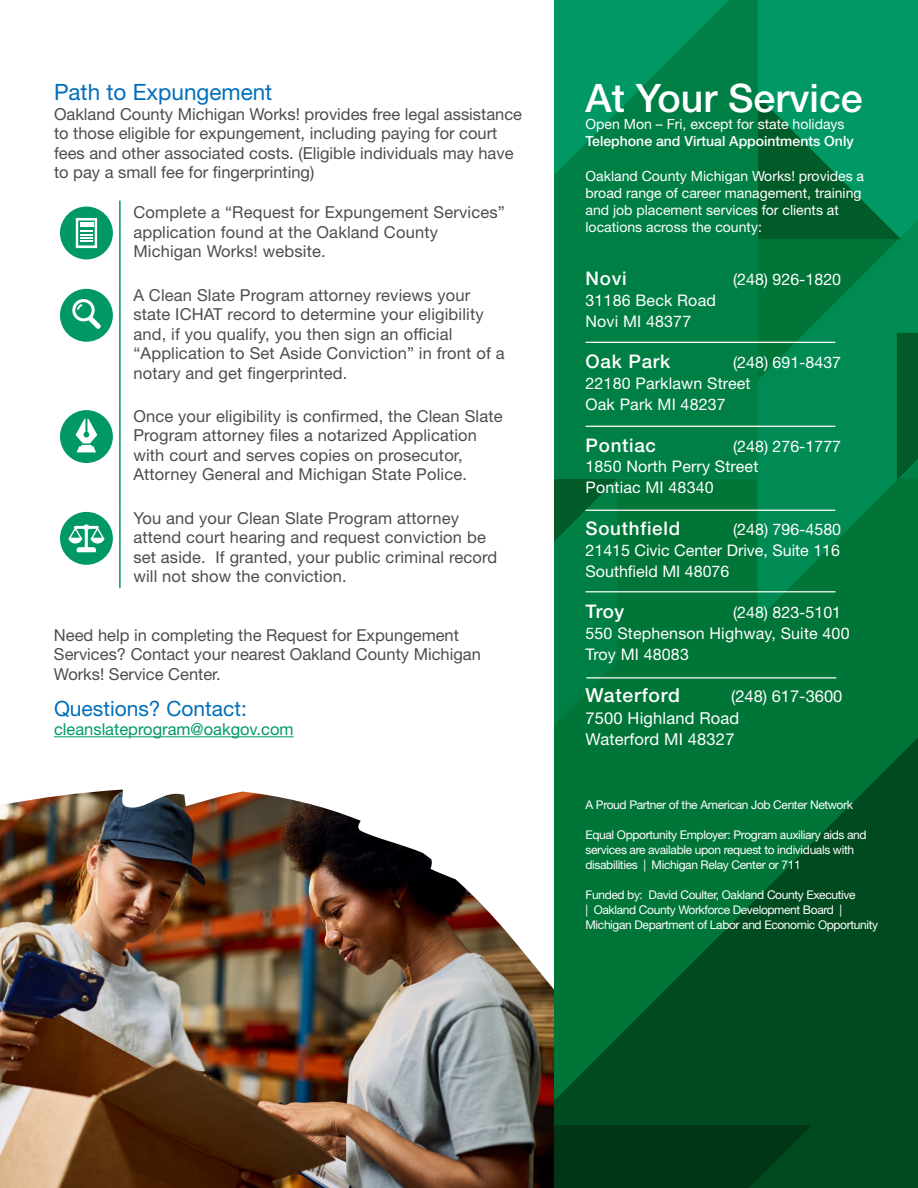
<style>
.page{position:relative;width:918px;height:1188px;background:#fff}
.page>*{position:absolute;margin:0;border:0;box-sizing:border-box;transform-origin:0 0}
.t1{font:500 39.3px "Helvetica Neue LT Std";color:#fff}
.t2{font:22.5px "Helvetica Neue LT Std";color:#006fba}
.t3{font:21px "Helvetica Neue LT Std";color:#006fba}
.t4{font:500 19.35px "Helvetica Neue LT Std";letter-spacing:.04em;color:#fff}
.t5{font:500 18.75px "Helvetica Neue LT Std";letter-spacing:.04em;color:#fff}
.t6{font:16.5px/19.5px "Helvetica Neue LT Std";letter-spacing:.01em;color:#4d4d4f}
.t7{font:16.5px/21.5px "Helvetica Neue LT Std";letter-spacing:.01em;color:#fff}
.t8{font:16.5px "Helvetica Neue LT Std";color:#096}
.t9{font:16.05px/20.9px "Helvetica Neue LT Std";letter-spacing:.01em;color:#fff}
.t10{font:14.1px/17.1px "Helvetica Neue LT Std";color:#fff}
.t11{font:500 14.1px "Helvetica Neue LT Std";color:#fff}
.t12{font:12px/15px "Helvetica Neue LT Std";letter-spacing:-.03em;color:#fff}
</style>
<div class="page">
<img style="left:0;top:790px;width:555px;height:398px">
<div style="left:812px;top:1125px;width:106px;height:63px;background:#004a20"></div>
<svg style="left:555px;top:479px;width:363px;height:646px;fill:#007538"></svg>
<svg style="left:758px;top:480px;width:160px;height:140px;fill:#007538"></svg>
<svg style="left:555px;top:1125px;width:257px;height:63px"></svg>
<svg style="left:555px;top:479px;width:62px;height:550px"></svg>
<svg style="left:756px;top:0;width:162px;height:480px"></svg>
<svg style="left:555px;top:0;width:203px;height:479px;fill:#007f45"></svg>
<hr style="left:54px;top:736px;width:240px;height:1px;background:#096">
<hr style="left:119px;top:201px;width:2px;height:82px;background:#096">
<hr style="left:119px;top:283px;width:2px;height:121px;background:#096">
<hr style="left:119px;top:404px;width:2px;height:102px;background:#096">
<hr style="left:119px;top:506px;width:2px;height:82px;background:#096">
<div style="left:60px;top:207px;width:53px;height:52px;background:#096;border-radius:50%"></div>
<svg style="left:76px;top:218px;width:21px;height:30px"></svg>
<div style="left:60px;top:289px;width:53px;height:53px;background:#096;border-radius:50%"></div>
<svg style="left:72px;top:299px;width:29px;height:30px"></svg>
<div style="left:60px;top:410px;width:53px;height:53px;background:#096;border-radius:50%"></div>
<svg style="left:76px;top:419px;width:21px;height:33px"></svg>
<div style="left:60px;top:512px;width:53px;height:53px;background:#096;border-radius:50%"></div>
<svg style="left:68px;top:524px;width:36px;height:28px"></svg>
<hr style="left:586px;top:342px;width:249px;height:1px;background:#fff">
<hr style="left:586px;top:426px;width:249px;height:1px;background:#fff">
<hr style="left:586px;top:510px;width:249px;height:1px;background:#fff">
<hr style="left:586px;top:677px;width:250px;height:1px;background:#fff">
<hr style="left:586px;top:591px;width:249px;height:1px;background:#fff">
<h2 class="t2" style="left:54px;top:79px;width:220px">Path to Expungement</h2>
<p class="t6" style="left:54px;top:104px;width:470px">Oakland County Michigan Works! provides free legal assistance to those eligible for expungement, including paying for court fees and other associated costs. (Eligible individuals may have to pay a small fee for fingerprinting)</p>
<p class="t6" style="left:133px;top:203px;width:373px">Complete a “Request for Expungement Services” application found at the Oakland County<br>Michigan Works! website.</p>
<p class="t6" style="left:133px;top:285px;width:373px">A Clean Slate Program attorney reviews your state ICHAT record to determine your eligibility and, if you qualify, you then sign an official “Application to Set Aside Conviction” in front of a notary and get fingerprinted.</p>
<p class="t6" style="left:133px;top:406px;width:371px">Once your eligibility is confirmed, the Clean Slate Program attorney files a notarized Application with court and serves copies on prosecutor, Attorney General and Michigan State Police.</p>
<p class="t6" style="left:133px;top:508px;width:365px">You and your Clean Slate Program attorney attend court hearing and request conviction be set aside. If granted, your public criminal record will not show the conviction.</p>
<p class="t6" style="left:54px;top:625px;width:428px">Need help in completing the Request for Expungement<br>Services? Contact your nearest Oakland County Michigan<br>Works! Service Center.</p>
<p class="t3" style="left:54px;top:696px;width:194px">Questions? Contact:</p>
<p class="t8" style="left:54px;top:719px;width:241px">cleanslateprogram@oakgov.com</p>
<h1 class="t1" style="left:586px;top:75px;width:279px">At Your Service</h1>
<p class="t10" style="left:586px;top:115px;width:261px">Open Mon – Fri, except for state holidays</p>
<p class="t11" style="left:586px;top:133px;width:270px">Telephone and Virtual Appointments Only</p>
<p class="t10" style="left:586px;top:167px;width:280px">Oakland County Michigan Works! provides a broad range of career management, training and job placement services for clients at locations across the county:</p>
<p class="t5" style="left:586px;top:267px;width:43px">Novi</p>
<p class="t9" style="left:733px;top:269px;width:110px">(248) 926-1820</p>
<p class="t9" style="left:586px;top:290px;width:132px">31186 Beck Road<br>Novi MI 48377</p>
<p class="t5" style="left:586px;top:350px;width:86px">Oak Park</p>
<p class="t9" style="left:586px;top:352px;width:257px;text-indent:148px">(248) 691-8437<br>22180 Parklawn Street<br>Oak Park MI 48237</p>
<p class="t5" style="left:586px;top:434px;width:72px">Pontiac</p>
<p class="t9" style="left:586px;top:435px;width:257px;text-indent:148px">(248) 276-1777<br>1850 North Perry Street<br>Pontiac MI 48340</p>
<p class="t5" style="left:586px;top:517px;width:96px">Southfield</p>
<p class="t9" style="left:586px;top:519px;width:257px;text-align:justify;text-indent:148px">(248) 796-4580<br>21415 Civic Center Drive, Suite 116<br>Southfield MI 48076</p>
<p class="t5" style="left:586px;top:600px;width:40px">Troy</p>
<p class="t9" style="left:586px;top:602px;width:266px;text-indent:148px">(248) 823-5101<br>550 Stephenson Highway, Suite 400<br>Troy MI 48083</p>
<p class="t4" style="left:586px;top:684px;width:96px">Waterford</p>
<p class="t7" style="left:586px;top:685px;width:258px;text-indent:146px">(248) 617-3600<br>7500 Highland Road<br>Waterford MI 48327</p>
<p class="t12" style="left:586px;top:797px;width:269px">A Proud Partner of the American Job Center Network</p>
<p class="t12" style="left:586px;top:827px;width:283px">Equal Opportunity Employer: Program auxiliary aids and services are available upon request to individuals with disabilities | Michigan Relay Center or 711</p>
<p class="t12" style="left:586px;top:887px;width:294px">Funded by: David Coulter, Oakland County Executive<br>| Oakland County Workforce Development Board |<br>Michigan Department of Labor and Economic Opportunity</p>
</div>
